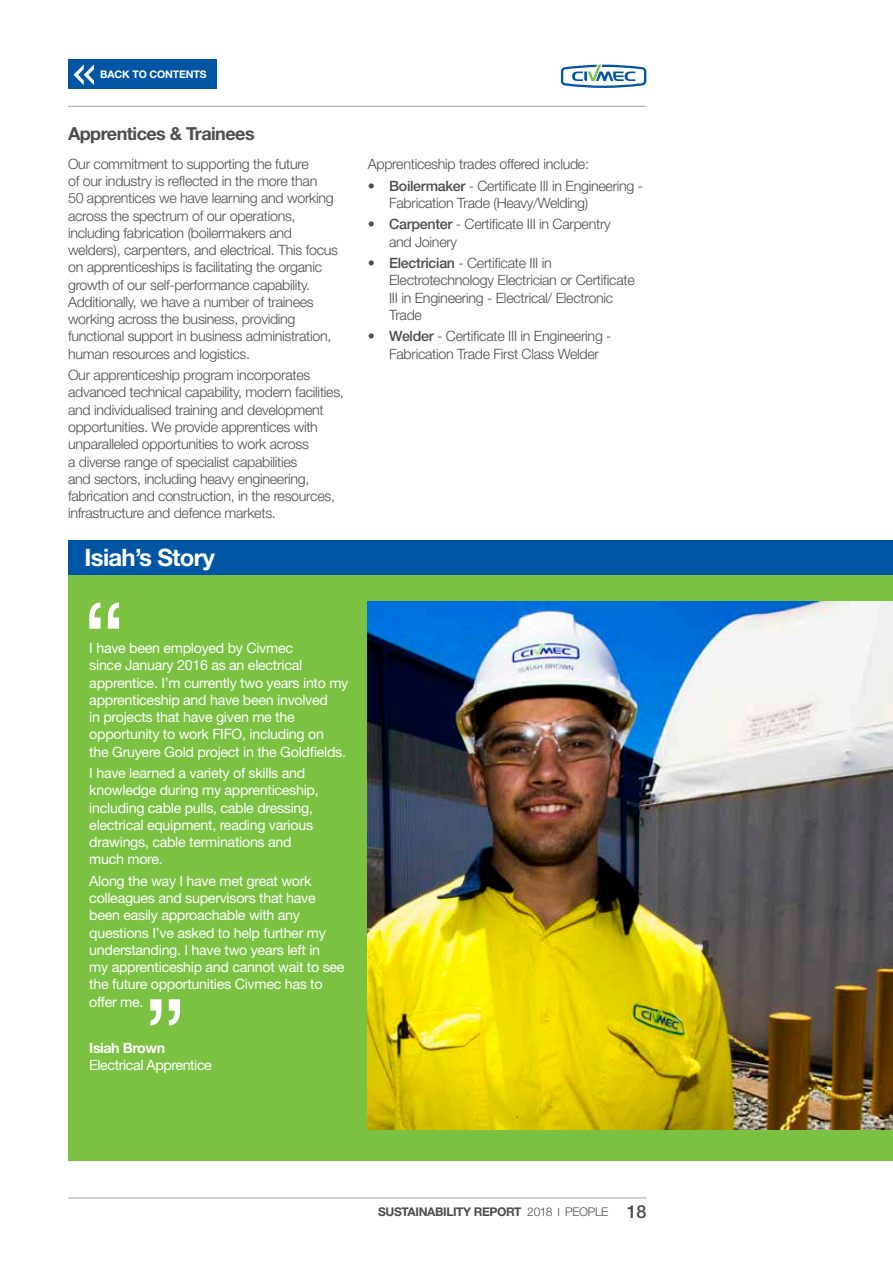
<style>
.page{position:relative;width:893px;height:1263px;background:#fff}
.page>*{position:absolute;margin:0;border:0;box-sizing:border-box;transform-origin:0 0}
.t1{font:700 24px "Helvetica Neue LT Std";letter-spacing:-.03em;color:#fff}
.t2{font:700 18px "Helvetica Neue LT Std";letter-spacing:-.03em;color:#4d4d4f}
.t3{font:300 14.25px/17.2px "Helvetica Neue LT Std";letter-spacing:-.02em;color:#4d4d4f}
.t4{font:14.25px/17.2px "Helvetica Neue LT Std";letter-spacing:-.02em;color:#fff}
.t5{font:700 14.25px "Helvetica Neue LT Std";letter-spacing:-.03em;color:#fff}
.t6{font:700 12px "Helvetica Neue LT Std";letter-spacing:-.03em;color:#4d4d4f}
.t7{font:700 10.5px "Helvetica Neue LT Std";letter-spacing:-.01em;color:#fff}
.s1{font-weight:500}
.s2{font-weight:300}
.s3{font-weight:300;font-size:11.25px}
.s4{font-weight:500;font-size:18px}
</style>
<div class="page">
<hr style="left:68px;top:106px;width:578px;height:1px;background:#a2a4a7">
<svg style="left:561px;top:65px;width:85px;height:23px"></svg>
<hr style="left:68px;top:1198px;width:578px;height:1px;background:#a2a4a7">
<div style="left:68px;top:540px;width:825px;height:621px;background:#7bc142"></div>
<div style="left:68px;top:540px;width:825px;height:34px;background:#0055a4"></div>
<img style="left:368px;top:602px;width:525px;height:527px">
<svg style="left:89px;top:602px;width:30px;height:27px"></svg>
<svg style="left:150px;top:999px;width:30px;height:26px"></svg>
<div style="left:68px;top:60px;width:149px;height:29px;background:#0055a4"></div>
<svg style="left:73px;top:64px;width:21px;height:21px"></svg>
<p class="t7" style="left:100px;top:68px;width:108px">BACK TO CONTENTS</p>
<p class="t2" style="left:68px;top:123px;width:188px">Apprentices &amp; Trainees</p>
<p class="t3" style="left:68px;top:155px;width:272px">Our commitment to supporting the future<br>of our industry is reflected in the more than<br>50 apprentices we have learning and working across the spectrum of our operations, including fabrication (boilermakers and welders), carpenters, and electrical. This focus on apprenticeships is facilitating the organic growth of our self-performance capability.<br>Additionally, we have a number of trainees working across the business, providing functional support in business administration, human resources and logistics.</p>
<p class="t3" style="left:68px;top:366px;width:277px">Our apprenticeship program incorporates advanced technical capability, modern facilities, and individualised training and development opportunities. We provide apprentices with unparalleled opportunities to work across<br>a diverse range of specialist capabilities<br>and sectors, including heavy engineering, fabrication and construction, in the resources, infrastructure and defence markets.</p>
<h1 class="t1" style="left:85px;top:542px;width:132px">Isiah’s Story</h1>
<p class="t3" style="left:368px;top:155px;width:223px">Apprenticeship trades offered include:</p>
<p class="t3" style="left:389px;top:177px;width:256px;text-indent:-21px">• <span class="s1">Boilermaker</span> - Certificate III in Engineering -<br>Fabrication Trade (Heavy/Welding)</p>
<p class="t3" style="left:389px;top:215px;width:223px;text-indent:-21px">• <span class="s1">Carpenter</span> - Certificate III in Carpentry and Joinery</p>
<p class="t3" style="left:389px;top:254px;width:247px;text-indent:-21px">• <span class="s1">Electrician</span> - Certificate III in Electrotechnology Electrician or Certificate III in Engineering - Electrical/ Electronic Trade</p>
<p class="t3" style="left:389px;top:327px;width:224px;text-indent:-21px">• <span class="s1">Welder</span> - Certificate III in Engineering -<br>Fabrication Trade First Class Welder</p>
<p class="t4" style="left:89px;top:639px;width:261px">I have been employed by Civmec<br>since January 2016 as an electrical apprentice. I’m currently two years into my apprenticeship and have been involved<br>in projects that have given me the opportunity to work FIFO, including on<br>the Gruyere Gold project in the Goldfields.</p>
<p class="t4" style="left:89px;top:764px;width:231px">I have learned a variety of skills and knowledge during my apprenticeship, including cable pulls, cable dressing, electrical equipment, reading various drawings, cable terminations and much more.</p>
<p class="t4" style="left:89px;top:872px;width:257px">Along the way I have met great work colleagues and supervisors that have been easily approachable with any questions I’ve asked to help further my understanding. I have two years left in<br>my apprenticeship and cannot wait to see the future opportunities Civmec has to offer me.</p>
<p class="t5" style="left:89px;top:1039px;width:77px">Isiah Brown</p>
<p class="t4" style="left:89px;top:1056px;width:124px">Electrical Apprentice</p>
<p class="t6" style="left:378px;top:1204px;width:270px">SUSTAINABILITY REPORT <span class="s2">2018</span> <span class="s3">I</span> <span class="s2">PEOPLE</span> <span class="s4">18</span></p>
</div>
